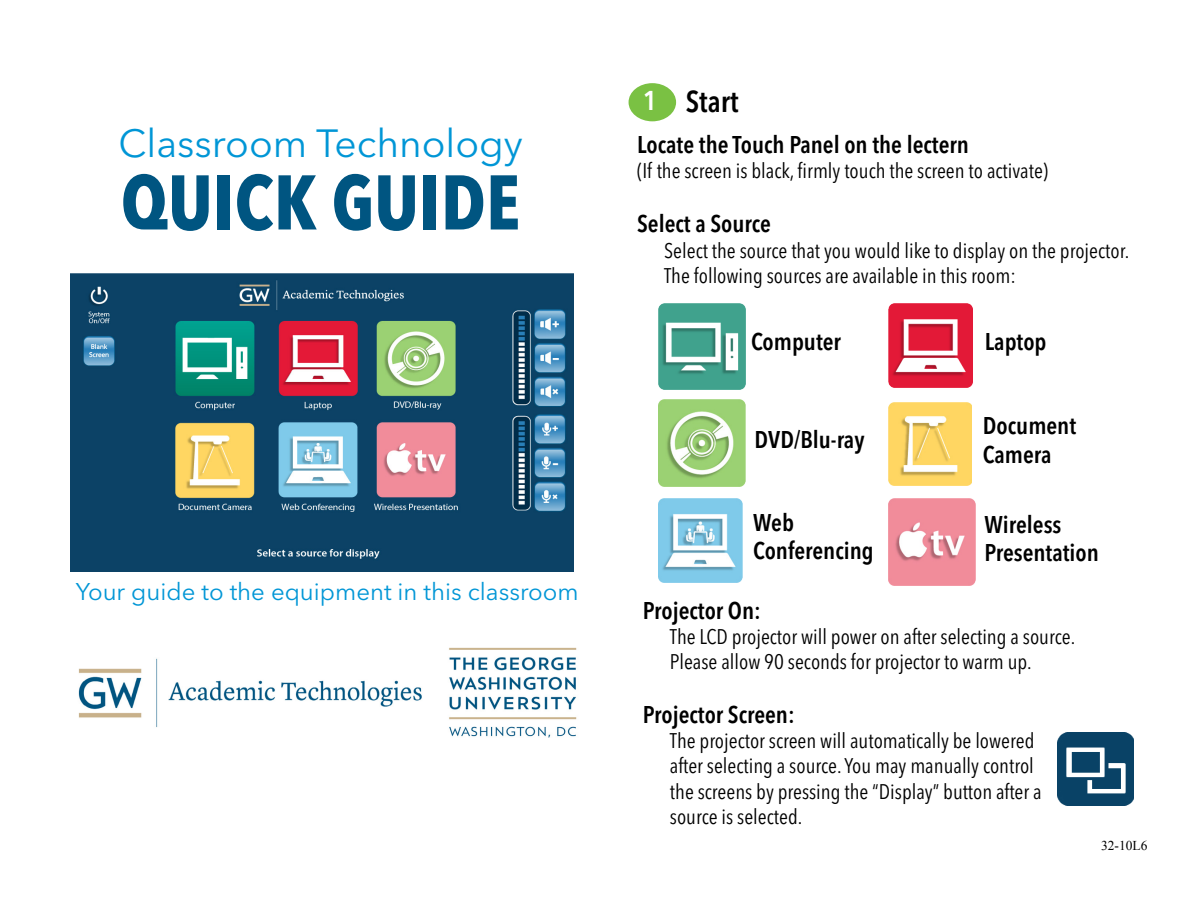
<style>
.page{position:relative;width:1188px;height:918px;background:#fff}
.page>*{position:absolute;margin:0;border:0;box-sizing:border-box;transform-origin:0 0}
.t1{font:700 condensed 76.5px "Avenir Next LT Pro";color:#005581}
.t2{font:39px "Avenir Next LT Pro";color:#0096d6}
.t3{font:600 condensed 30px "Avenir Next LT Pro";color:#000}
.t4{font:600 condensed 24px/28.8px "Avenir Next LT Pro";color:#000}
.t5{font:24px "Avenir Next LT Pro";color:#0096d6}
.t6{font:condensed 21px/25.2px "Avenir Next LT Pro";color:#000}
.t7{font:13.5px "Times New Roman";color:#000}
.s1{font-size:27px;color:#fff}
</style>
<div class="page">
<img style="left:78px;top:658px;width:344px;height:70px">
<img style="left:449px;top:647px;width:128px;height:91px">
<img style="left:70px;top:273px;width:503px;height:299px">
<img style="left:1058px;top:732px;width:76px;height:73px">
<div style="left:629px;top:83px;width:47px;height:38px;background:#7ac143;border-radius:50%"></div>
<img style="left:889px;top:303px;width:84px;height:85px">
<img style="left:659px;top:400px;width:86px;height:86px">
<img style="left:659px;top:303px;width:86px;height:87px">
<img style="left:889px;top:403px;width:83px;height:83px">
<img style="left:889px;top:499px;width:86px;height:86px">
<img style="left:659px;top:499px;width:83px;height:83px">
<h3 class="t3" style="left:643px;top:83px;width:97px"><span class="s1">1</span> Start</h3>
<h2 class="t2" style="left:119px;top:120px;width:406px">Classroom Technology</h2>
<p class="t4" style="left:637px;top:130px;width:333px">Locate the Touch Panel on the lectern</p>
<p class="t6" style="left:637px;top:158px;width:412px">(If the screen is black, firmly touch the screen to activate)</p>
<p class="t4" style="left:637px;top:209px;width:135px">Select a Source</p>
<p class="t6" style="left:664px;top:237px;width:467px">Select the source that you would like to display on the projector.<br>The following sources are available in this room:</p>
<h1 class="t1" style="left:121px;top:156px;width:401px">QUICK GUIDE</h1>
<p class="t4" style="left:751px;top:327px;width:91px">Computer</p>
<p class="t4" style="left:985px;top:327px;width:63px">Laptop</p>
<p class="t5" style="left:76px;top:578px;width:504px">Your guide to the equipment in this classroom</p>
<p class="t4" style="left:755px;top:425px;width:111px">DVD/Blu-ray</p>
<p class="t4" style="left:753px;top:508px;width:122px">Web<br>Conferencing</p>
<p class="t4" style="left:983px;top:411px;width:95px">Document<br>Camera</p>
<p class="t4" style="left:985px;top:510px;width:116px">Wireless<br>Presentation</p>
<p class="t4" style="left:643px;top:596px;width:120px">Projector On:</p>
<p class="t6" style="left:670px;top:624px;width:407px">The LCD projector will power on after selecting a source.<br>Please allow 90 seconds for projector to warm up.</p>
<p class="t4" style="left:643px;top:700px;width:153px">Projector Screen:</p>
<p class="t6" style="left:670px;top:728px;width:373px">The projector screen will automatically be lowered after selecting a source. You may manually control the screens by pressing the “Display” button after a source is selected.</p>
<p class="t7" style="left:1101px;top:837px;width:92px">32-10L6 - p11 N</p>
</div>
